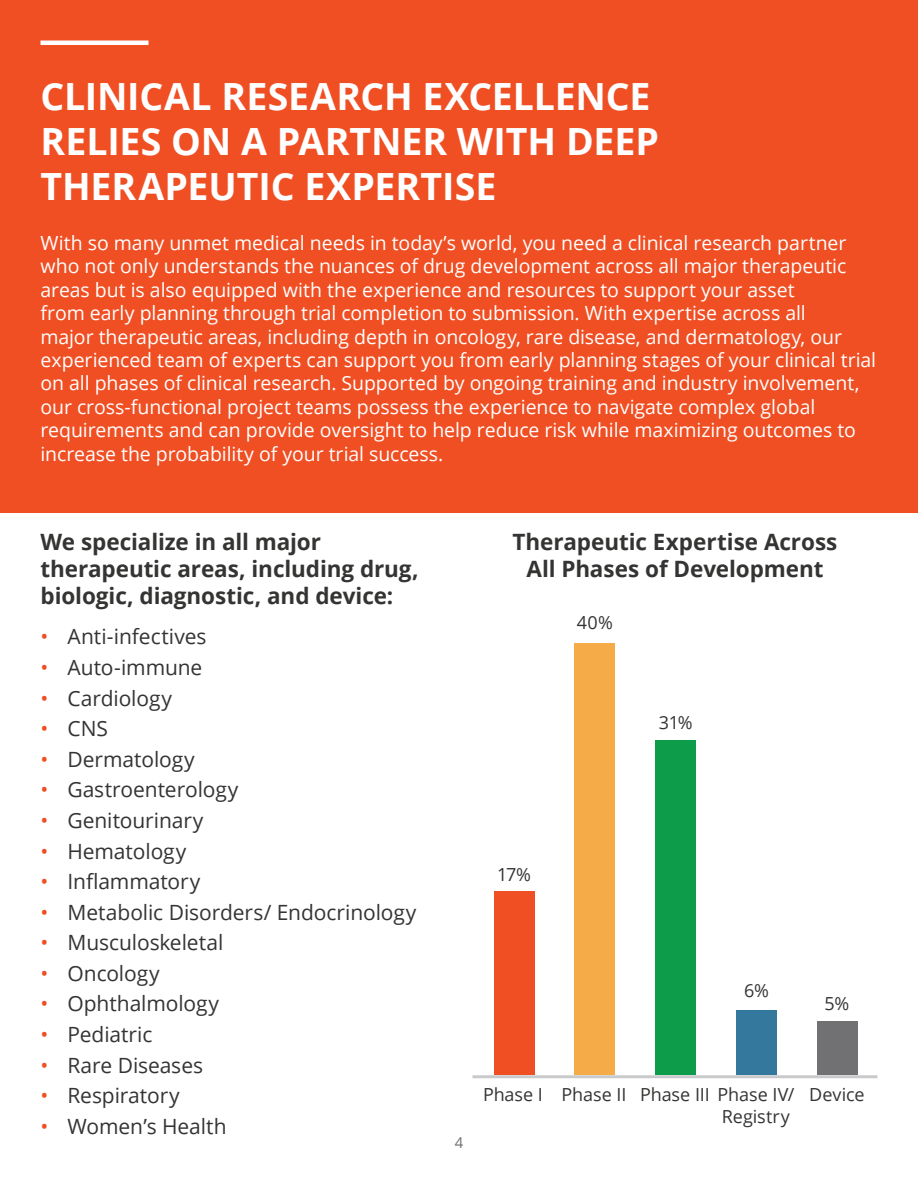
<style>
.page{position:relative;width:918px;height:1188px;background:#fff}
.page>*{position:absolute;margin:0;border:0;box-sizing:border-box;transform-origin:0 0}
.t1{font:700 37.5px/45px "Open Sans";color:#fff}
.t2{font:700 22.5px/27px "Open Sans";letter-spacing:-.005em;color:#343433}
.t3{font:21px "Open Sans";letter-spacing:-.005em;color:#343433}
.t4{font:19.5px/23.4px "Open Sans";letter-spacing:-.005em;color:#fff}
.t5{font:18px/21.6px "Open Sans";letter-spacing:-.005em;color:#343433;text-align:right}
.t6{font:15px "Open Sans";color:#717073}
.s1{color:#f04f23}
</style>
<div class="page">
<div style="left:0;top:0;width:918px;height:513px;background:#f04f23"></div>
<div style="left:40px;top:40px;width:108px;height:5px;background:#fff"></div>
<hr style="left:472px;top:1075px;width:406px;height:3px;background:#c9cacc">
<div style="left:494px;top:892px;width:40px;height:183px;background:#f04f23"></div>
<div style="left:575px;top:643px;width:40px;height:432px;background:#f5ab48"></div>
<div style="left:656px;top:740px;width:40px;height:335px;background:#0d9d4a"></div>
<div style="left:736px;top:1010px;width:41px;height:65px;background:#34789e"></div>
<div style="left:817px;top:1021px;width:41px;height:54px;background:#717073"></div>
<h1 class="t1" style="left:40px;top:73px;width:620px">CLINICAL RESEARCH EXCELLENCE<br>RELIES ON A PARTNER WITH DEEP<br>THERAPEUTIC EXPERTISE</h1>
<p class="t4" style="left:40px;top:231px;width:837px">With so many unmet medical needs in today’s world, you need a clinical research partner who not only understands the nuances of drug development across all major therapeutic areas but is also equipped with the experience and resources to support your asset<br>from early planning through trial completion to submission. With expertise across all<br>major therapeutic areas, including depth in oncology, rare disease, and dermatology, our experienced team of experts can support you from early planning stages of your clinical trial on all phases of clinical research. Supported by ongoing training and industry involvement, our cross-functional project teams possess the experience to navigate complex global requirements and can provide oversight to help reduce risk while maximizing outcomes to increase the probability of your trial success.</p>
<p class="t2" style="left:40px;top:528px;width:380px">We specialize in all major therapeutic areas, including drug, biologic, diagnostic, and device:</p>
<p class="t2" style="left:513px;top:528px;width:326px;text-align:center">Therapeutic Expertise Across<br>All Phases of Development</p>
<p class="t3" style="left:40px;top:622px;width:168px"><span class="s1">•</span> Anti-infectives</p>
<p class="t3" style="left:40px;top:653px;width:163px"><span class="s1">•</span> Auto-immune</p>
<p class="t3" style="left:40px;top:684px;width:133px"><span class="s1">•</span> Cardiology</p>
<p class="t3" style="left:40px;top:714px;width:69px"><span class="s1">•</span> CNS</p>
<p class="t3" style="left:40px;top:745px;width:156px"><span class="s1">•</span> Dermatology</p>
<p class="t3" style="left:40px;top:775px;width:199px"><span class="s1">•</span> Gastroenterology</p>
<p class="t3" style="left:40px;top:806px;width:165px"><span class="s1">•</span> Genitourinary</p>
<p class="t3" style="left:40px;top:836px;width:147px"><span class="s1">•</span> Hematology</p>
<p class="t3" style="left:40px;top:867px;width:161px"><span class="s1">•</span> Inflammatory</p>
<p class="t3" style="left:40px;top:898px;width:378px"><span class="s1">•</span> Metabolic Disorders/ Endocrinology</p>
<p class="t3" style="left:40px;top:928px;width:184px"><span class="s1">•</span> Musculoskeletal</p>
<p class="t3" style="left:40px;top:959px;width:121px"><span class="s1">•</span> Oncology</p>
<p class="t3" style="left:40px;top:989px;width:180px"><span class="s1">•</span> Ophthalmology</p>
<p class="t3" style="left:40px;top:1020px;width:113px"><span class="s1">•</span> Pediatric</p>
<p class="t3" style="left:40px;top:1051px;width:164px"><span class="s1">•</span> Rare Diseases</p>
<p class="t3" style="left:40px;top:1081px;width:141px"><span class="s1">•</span> Respiratory</p>
<p class="t3" style="left:40px;top:1112px;width:188px"><span class="s1">•</span> Women’s Health</p>
<p class="t5" style="left:577px;top:611px;width:37px">40%</p>
<p class="t5" style="left:659px;top:711px;width:35px">31%</p>
<p class="t5" style="left:497px;top:863px;width:36px">17%</p>
<p class="t5" style="left:744px;top:979px;width:26px">6%</p>
<p class="t5" style="left:825px;top:992px;width:26px">5%</p>
<p class="t6" style="left:455px;top:1132px;width:10px">4</p>
<p class="t5" style="left:483px;top:1083px;width:313px">Phase I Phase II Phase III Phase IV/<br>Registry</p>
<p class="t5" style="left:809px;top:1083px;width:57px">Device</p>
</div>
